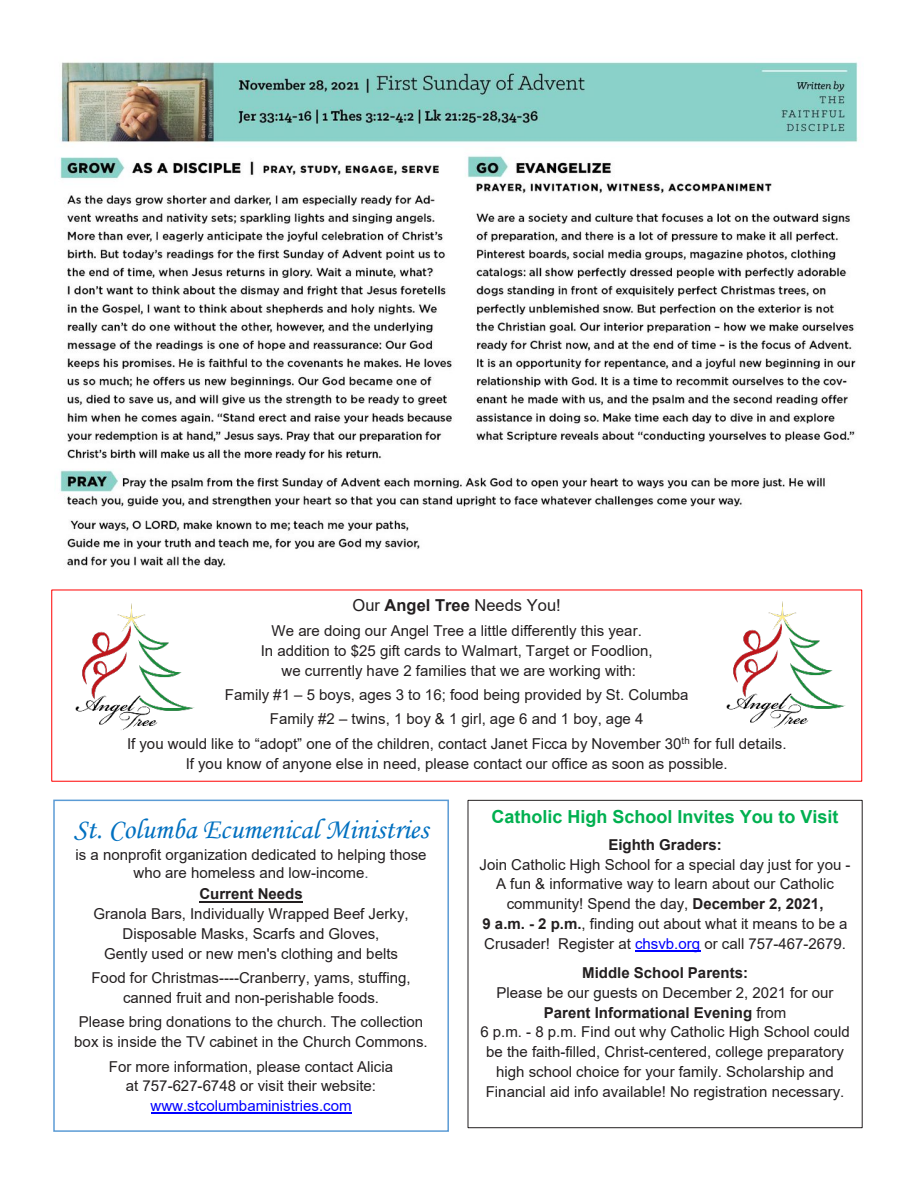
<style>
.page{position:relative;width:918px;height:1188px;background:#fff}
.page>*{position:absolute;margin:0;border:0;box-sizing:border-box;transform-origin:0 0}
.t1{font:28.5px "Monotype Corsiva";color:#0070c0}
.t2{font:700 18px "Arial";color:#00b050}
.t3{font:16.5px "Arial";color:#231f20}
.t4{font:15px/19.8px "Arial";color:#231f20;text-align:center}
.s1{font-weight:700}
.s2{color:#44546a}
.s3{color:#00f}
</style>
<div class="page">
<div style="left:53px;top:800px;width:396px;height:332px;border:2px solid #5b9bd5"></div>
<hr style="left:199px;top:901px;width:104px;height:2px;background:#231f20">
<hr style="left:151px;top:1113px;width:201px;height:1px;background:#00f">
<div style="left:468px;top:800px;width:395px;height:328px;border:1px solid #231f20"></div>
<hr style="left:635px;top:951px;width:65px;height:1px;background:#00f">
<img style="left:727px;top:601px;width:119px;height:127px">
<img style="left:75px;top:603px;width:119px;height:127px">
<img style="left:56px;top:62px;width:802px;height:507px">
<p class="t3" style="left:353px;top:594px;width:210px">Our <span class="s1">Angel Tree</span> Needs You!</p>
<p class="t4" style="left:261px;top:621px;width:394px">We are doing our Angel Tree a little differently this year.<br>In addition to $25 gift cards to Walmart, Target or Foodlion, we currently have 2 families that we are working with:</p>
<p class="t4" style="left:127px;top:683px;width:661px;line-height:24.3px">Family #1 – 5 boys, ages 3 to 16; food being provided by St. Columba<br>Family #2 – twins, 1 boy &amp; 1 girl, age 6 and 1 boy, age 4<br>If you would like to “adopt” one of the children, contact Janet Ficca by November 30<sup>th</sup> for full details.</p>
<p class="t4" style="left:186px;top:753px;width:544px">If you know of anyone else in need, please contact our office as soon as possible.</p>
<p class="t1" style="left:74px;top:812px;width:356px">St. Columba Ecumenical Ministries</p>
<p class="t4" style="left:76px;top:846px;width:353px;line-height:17.2px">is a nonprofit organization dedicated to helping those who are homeless and low-income<span class="s2">.</span></p>
<p class="t4" style="left:94px;top:884px;width:317px"><span class="s1">Current Needs<br></span>Granola Bars, Individually Wrapped Beef Jerky, Disposable Masks, Scarfs and Gloves,<br>Gently used or new men's clothing and belts</p>
<p class="t4" style="left:91px;top:968px;width:321px">Food for Christmas----Cranberry, yams, stuffing, canned fruit and non-perishable foods.</p>
<p class="t4" style="left:74px;top:1012px;width:355px;text-align:left">Please bring donations to the church. The collection box is inside the TV cabinet in the Church Commons.</p>
<p class="t4" style="left:109px;top:1056px;width:286px">For more information, please contact Alicia at 757-627-6748 or visit their website: <span class="s3">www.stcolumbaministries.com</span></p>
<p class="t2" style="left:492px;top:804px;width:349px">Catholic High School Invites You to Visit</p>
<p class="t4" style="left:480px;top:835px;width:372px"><span class="s1">Eighth Graders:<br></span>Join Catholic High School for a special day just for you - A fun &amp; informative way to learn about our Catholic community! Spend the day, <span class="s1">December 2, 2021,<br>9 a.m. - 2 p.m.</span>, finding out about what it means to be a Crusader! Register at <span class="s3">chsvb.org</span> or call 757-467-2679.</p>
<p class="t4" style="left:480px;top:963px;width:371px"><span class="s1">Middle School Parents:<br></span>Please be our guests on December 2, 2021 for our <span class="s1">Parent Informational Evening</span> from<br>6 p.m. - 8 p.m. Find out why Catholic High School could be the faith-filled, Christ-centered, college preparatory high school choice for your family. Scholarship and Financial aid info available! No registration necessary.</p>
</div>
